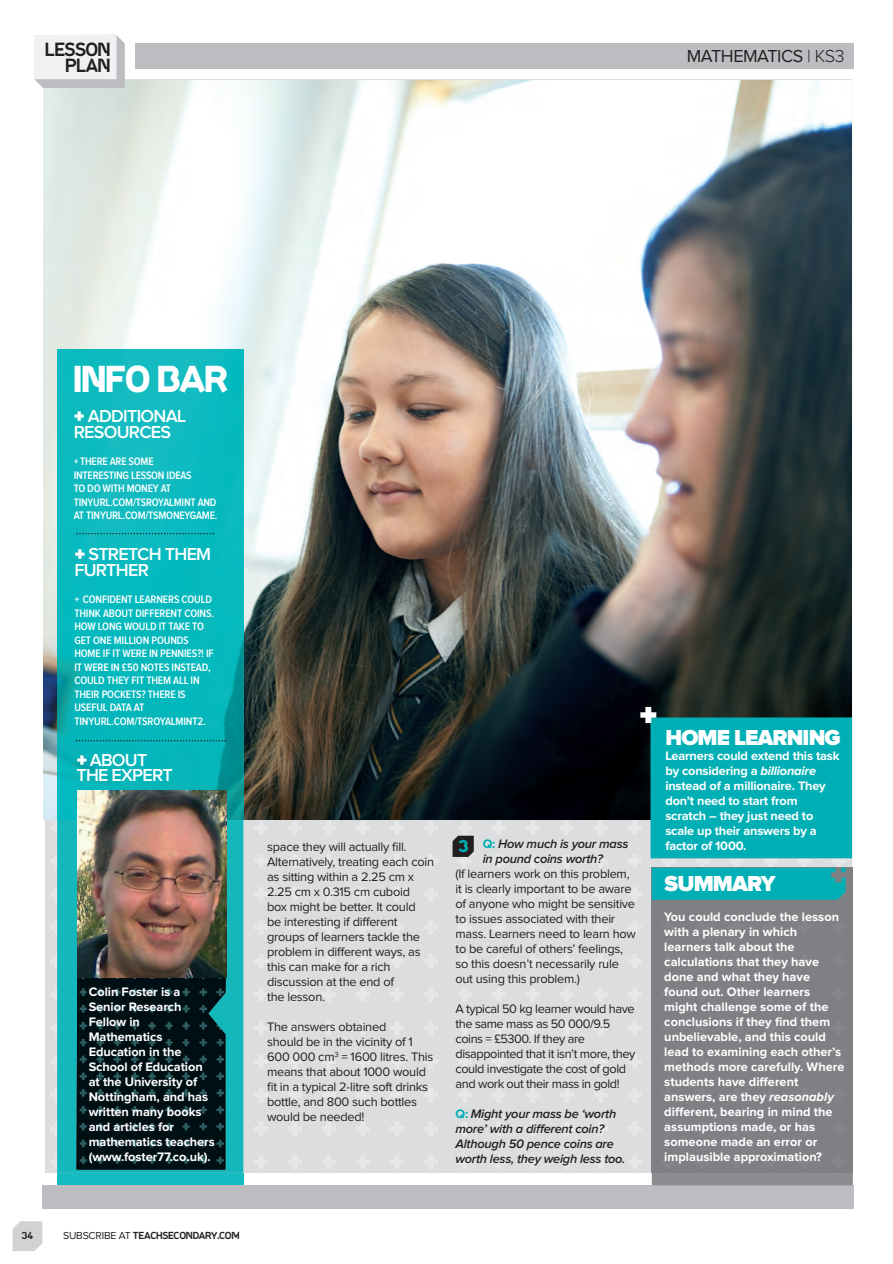
<style>
.page{position:relative;width:893px;height:1264px;background:#fff}
.page>*{position:absolute;margin:0;border:0;box-sizing:border-box;transform-origin:0 0}
.t1{font:900 33px "Progress";letter-spacing:-.04em;color:#fff}
.t2{font:700 31.8px "Stag Sans";color:#fff}
.t3{font:900 22.5px "Proxima Nova";letter-spacing:-.04em;color:#fff}
.t4{font:600 18px/16.5px "Proxima Nova";letter-spacing:-.04em;color:#fff}
.t5{font:18px "Proxima Nova";letter-spacing:-.025em;color:#231f20}
.t6{font:700 16.8px/16.5px "Progress";letter-spacing:-.045em;color:#231f20;text-align:right}
.t7{font:900 15px "Progress";color:#00afb5}
.t8{font:12.75px/15px "Proxima Nova";letter-spacing:-.02em;color:#231f20}
.t9{font:700 12.75px/15px "Proxima Nova";color:#fff}
.t10{font:italic 600 12.75px/15px "Proxima Nova";letter-spacing:-.02em;color:#231f20}
.t11{font:600 11.25px/13.5px "Proxima Nova Cond";letter-spacing:-.015em;color:#fff}
.t12{font:700 9px "Progress";letter-spacing:-.035em;color:#231f20}
.s1{font-weight:300}
.s2{font-family:"Progress";font-weight:900}
.s3{font-family:"Proxima Nova";font-weight:400;font-size:10.5px}
.s4{font-weight:700;font-style:normal;color:#00afb5}
.s5{font-style:italic}
</style>
<div class="page">
<img style="left:46px;top:79px;width:806px;height:1094px">
<img style="left:44px;top:80px;width:807px;height:740px">
<svg style="left:13px;top:1221px;width:29px;height:30px"></svg>
<svg style="left:34px;top:35px;width:91px;height:53px"></svg>
<div style="left:650px;top:717px;width:202px;height:141px;background:#00afb5"></div>
<div style="left:57px;top:1173px;width:186px;height:19px;background:#14bcc1"></div>
<img style="left:57px;top:350px;width:186px;height:823px">
<svg style="left:76px;top:740px;width:150px;height:1px"></svg>
<img style="left:76px;top:958px;width:150px;height:212px">
<div style="left:42px;top:1185px;width:811px;height:24px;background:#bcbdc0"></div>
<div style="left:135px;top:43px;width:718px;height:26px;background:#bcbdc0"></div>
<svg style="left:76px;top:533px;width:138px;height:1px"></svg>
<img style="left:78px;top:790px;width:148px;height:187px">
<svg style="left:452px;top:836px;width:22px;height:21px"></svg>
<div style="left:651px;top:1173px;width:201px;height:12px;background:#8b8d90"></div>
<div style="left:651px;top:868px;width:201px;height:305px;background:#7e8083"></div>
<div style="left:651px;top:868px;width:194px;height:32px;background:#00afb5"></div>
<h3 class="t6" style="left:45px;top:42px;width:67px">LESSON<br>PLAN</h3>
<h3 class="t5" style="left:686px;top:50px;width:159px">MATHEMATICS <span class="s1">| KS3</span></h3>
<h1 class="t1" style="left:73px;top:365px;width:157px">INFO BAR</h1>
<h3 class="t4" style="left:74px;top:408px;width:114px"><span class="s2">+</span> ADDITIONAL<br>RESOURCES</h3>
<p class="t11" style="left:74px;top:455px;width:145px">+ THERE ARE SOME<br>INTERESTING LESSON IDEAS<br>TO DO WITH MONEY AT<br>TINYURL.COM/TSROYALMINT AND<br>AT TINYURL.COM/TSMONEYGAME.</p>
<h3 class="t4" style="left:74px;top:546px;width:138px"><span class="s2">+</span> STRETCH THEM<br>FURTHER</h3>
<p class="t11" style="left:74px;top:593px;width:141px">+ CONFIDENT LEARNERS COULD<br>THINK ABOUT DIFFERENT COINS.<br>HOW LONG WOULD IT TAKE TO<br>GET ONE MILLION POUNDS<br>HOME IF IT WERE IN PENNIES?! IF<br>IT WERE IN £50 NOTES INSTEAD,<br>COULD THEY FIT THEM ALL IN<br>THEIR POCKETS? THERE IS<br>USEFUL DATA AT<br>TINYURL.COM/TSROYALMINT2.</p>
<h3 class="t4" style="left:76px;top:754px;width:98px;line-height:15px"><span class="s2">+</span> ABOUT<br>THE EXPERT</h3>
<p class="t9" style="left:89px;top:985px;width:128px">Colin Foster is a<br>Senior Research<br>Fellow in<br>Mathematics<br>Education in the<br>School of Education at the University of<br>Nottingham, and has written many books and articles for mathematics teachers (www.foster77.co.uk).</p>
<p class="t12" style="left:21px;top:1232px;width:13px">34</p>
<p class="t12" style="left:63px;top:1232px;width:178px"><span class="s3">SUBSCRIBE AT</span> TEACHSECONDARY.COM</p>
<h2 class="t2" style="left:640px;top:696px;width:19px">+</h2>
<p class="t10" style="left:483px;top:837px;width:147px"><span class="s4">Q:</span> How much is your mass in pound coins worth?</p>
<p class="t8" style="left:455px;top:867px;width:182px">(If learners work on this problem, it is clearly important to be aware of anyone who might be sensitive to issues associated with their mass. Learners need to learn how to be careful of others’ feelings, so this doesn’t necessarily rule out using this problem.)</p>
<p class="t8" style="left:455px;top:1002px;width:181px">A typical 50 kg learner would have the same mass as 50 000/9.5 coins = £5300. If they are disappointed that it isn’t more, they could investigate the cost of gold and work out their mass in gold!</p>
<p class="t10" style="left:455px;top:1107px;width:171px"><span class="s4">Q:</span> Might your mass be ‘worth more’ with a different coin?<br>Although 50 pence coins are worth less, they weigh less too.</p>
<p class="t8" style="left:267px;top:841px;width:141px">space they will actually fill.</p>
<p class="t7" style="left:458px;top:840px;width:12px">3</p>
<p class="t8" style="left:267px;top:856px;width:168px">Alternatively, treating each coin as sitting within a 2.25 cm x<br>2.25 cm x 0.315 cm cuboid<br>box might be better. It could<br>be interesting if different groups of learners tackle the problem in different ways, as this can make for a rich discussion at the end of<br>the lesson.</p>
<p class="t8" style="left:267px;top:1021px;width:168px">The answers obtained<br>should be in the vicinity of 1<br>600 000 cm<sup>3</sup> = 1600 litres. This means that about 1000 would fit in a typical 2-litre soft drinks bottle, and 800 such bottles would be needed!</p>
<h3 class="t3" style="left:665px;top:730px;width:177px">HOME LEARNING</h3>
<p class="t9" style="left:665px;top:749px;width:176px">Learners could extend this task by considering a <span class="s5">billionaire </span>instead of a millionaire. They don’t need to start from scratch – they just need to scale up their answers by a factor of 1000.</p>
<h3 class="t3" style="left:664px;top:876px;width:113px">SUMMARY</h3>
<p class="t9" style="left:664px;top:911px;width:182px">You could conclude the lesson with a plenary in which learners talk about the calculations that they have done and what they have found out. Other learners might challenge some of the conclusions if they find them unbelievable, and this could lead to examining each other’s methods more carefully. Where students have different answers, are they <span class="s5">reasonably </span>different, bearing in mind the assumptions made, or has someone made an error or implausible approximation?</p>
</div>
